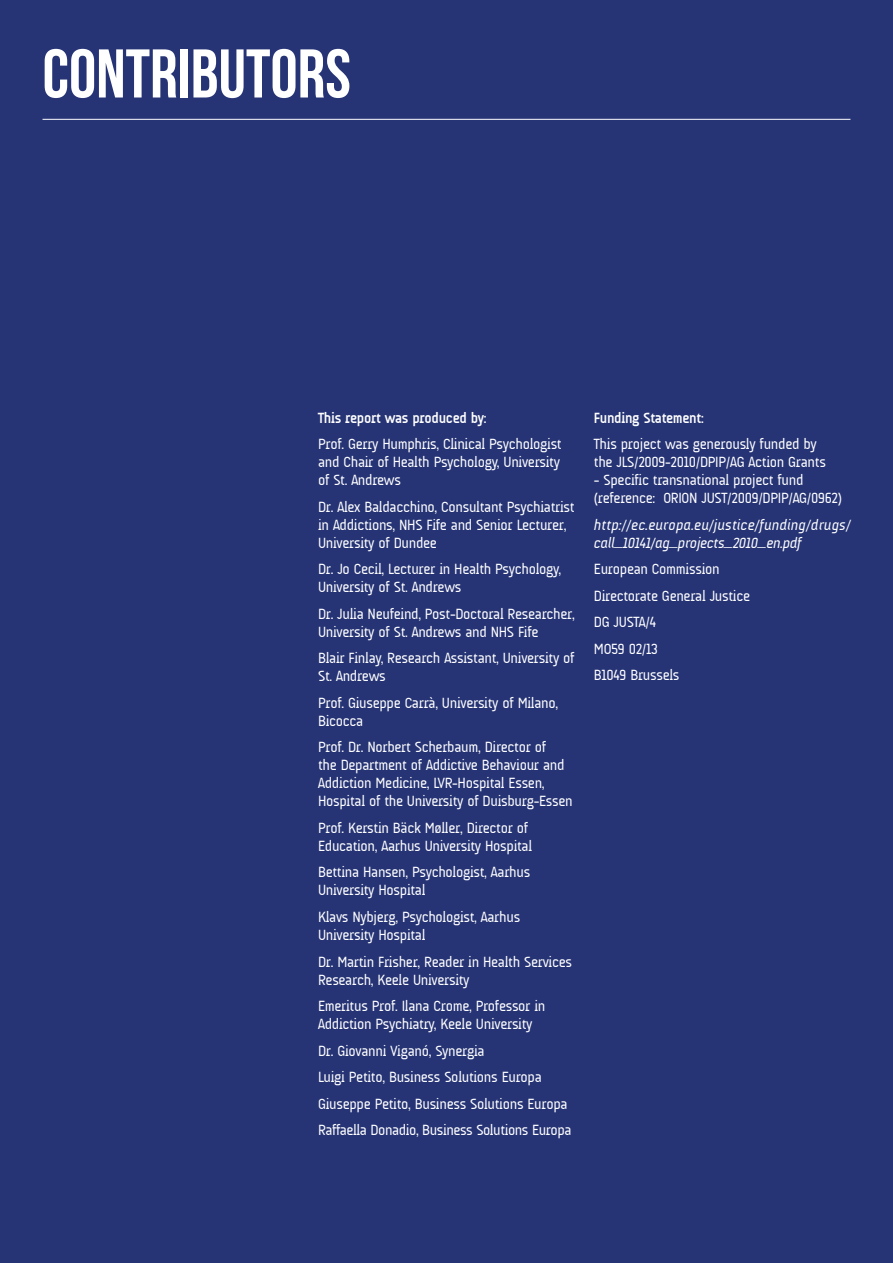
<style>
.page{position:relative;width:893px;height:1263px;background:#263475}
.page>*{position:absolute;margin:0;border:0;box-sizing:border-box;transform-origin:0 0}
.t1{font:68.7px "Bebas Neue";color:#fff}
.t2{font:15px/18px "A Udimat";letter-spacing:-.02em;color:#fff}
.t3{font:italic 15px/18px "A Udimat";letter-spacing:.01em;color:#fff}
.t4{font:700 15px "A Udimat";letter-spacing:-.02em;color:#fff}
</style>
<div class="page">
<hr style="left:43px;top:119px;width:807px;height:1px;background:#fff">
<h1 class="t1" style="left:43px;top:36px;width:310px">CONTRIBUTORS</h1>
<p class="t4" style="left:318px;top:409px;width:170px">This report was produced by:</p>
<p class="t2" style="left:318px;top:435px;width:245px;text-align:justify">Prof. Gerry Humphris, Clinical Psychologist and Chair of Health Psychology, University of St. Andrews</p>
<p class="t2" style="left:318px;top:498px;width:258px">Dr. Alex Baldacchino, Consultant Psychiatrist in Addictions, NHS Fife and Senior Lecturer,<br>University of Dundee</p>
<p class="t2" style="left:318px;top:560px;width:245px">Dr. Jo Cecil, Lecturer in Health Psychology,<br>University of St. Andrews</p>
<p class="t2" style="left:318px;top:605px;width:258px">Dr. Julia Neufeind, Post-Doctoral Researcher,<br>University of St. Andrews and NHS Fife</p>
<p class="t2" style="left:318px;top:649px;width:258px">Blair Finlay, Research Assistant, University of<br>St. Andrews</p>
<p class="t2" style="left:318px;top:694px;width:242px">Prof. Giuseppe Carrà, University of Milano,<br>Bicocca</p>
<p class="t2" style="left:318px;top:738px;width:256px">Prof. Dr. Norbert Scherbaum, Director of<br>the Department of Addictive Behaviour and Addiction Medicine, LVR-Hospital Essen, Hospital of the University of Duisburg-Essen</p>
<p class="t2" style="left:318px;top:819px;width:216px">Prof. Kerstin Bäck Møller, Director of<br>Education, Aarhus University Hospital</p>
<p class="t2" style="left:318px;top:863px;width:214px">Bettina Hansen, Psychologist, Aarhus<br>University Hospital</p>
<p class="t2" style="left:318px;top:908px;width:204px">Klavs Nybjerg, Psychologist, Aarhus<br>University Hospital</p>
<p class="t2" style="left:318px;top:952px;width:255px">Dr. Martin Frisher, Reader in Health Services<br>Research, Keele University</p>
<p class="t2" style="left:318px;top:997px;width:229px">Emeritus Prof. Ilana Crome, Professor in<br>Addiction Psychiatry, Keele University</p>
<p class="t2" style="left:318px;top:1037px;width:255px;line-height:26.5px">Dr. Giovanni Viganó, Synergia<br>Luigi Petito, Business Solutions Europa Giuseppe Petito, Business Solutions Europa Raffaella Donadio, Business Solutions Europa</p>
<p class="t4" style="left:594px;top:409px;width:111px">Funding Statement:</p>
<p class="t2" style="left:594px;top:435px;width:233px">This project was generously funded by the JLS/2009-2010/DPIP/AG Action Grants</p>
<p class="t2" style="left:594px;top:471px;width:250px">- Specific transnational project fund (reference: ORION JUST/2009/DPIP/AG/0962)</p>
<p class="t3" style="left:594px;top:516px;width:258px">http://ec.europa.eu/justice/funding/drugs/ call_10141/ag_projects_2010_en.pdf</p>
<p class="t2" style="left:594px;top:556px;width:158px;line-height:26.5px">European Commission<br>Directorate General Justice<br>DG JUSTA/4<br>MO59 02/13<br>B1049 Brussels</p>
</div>
